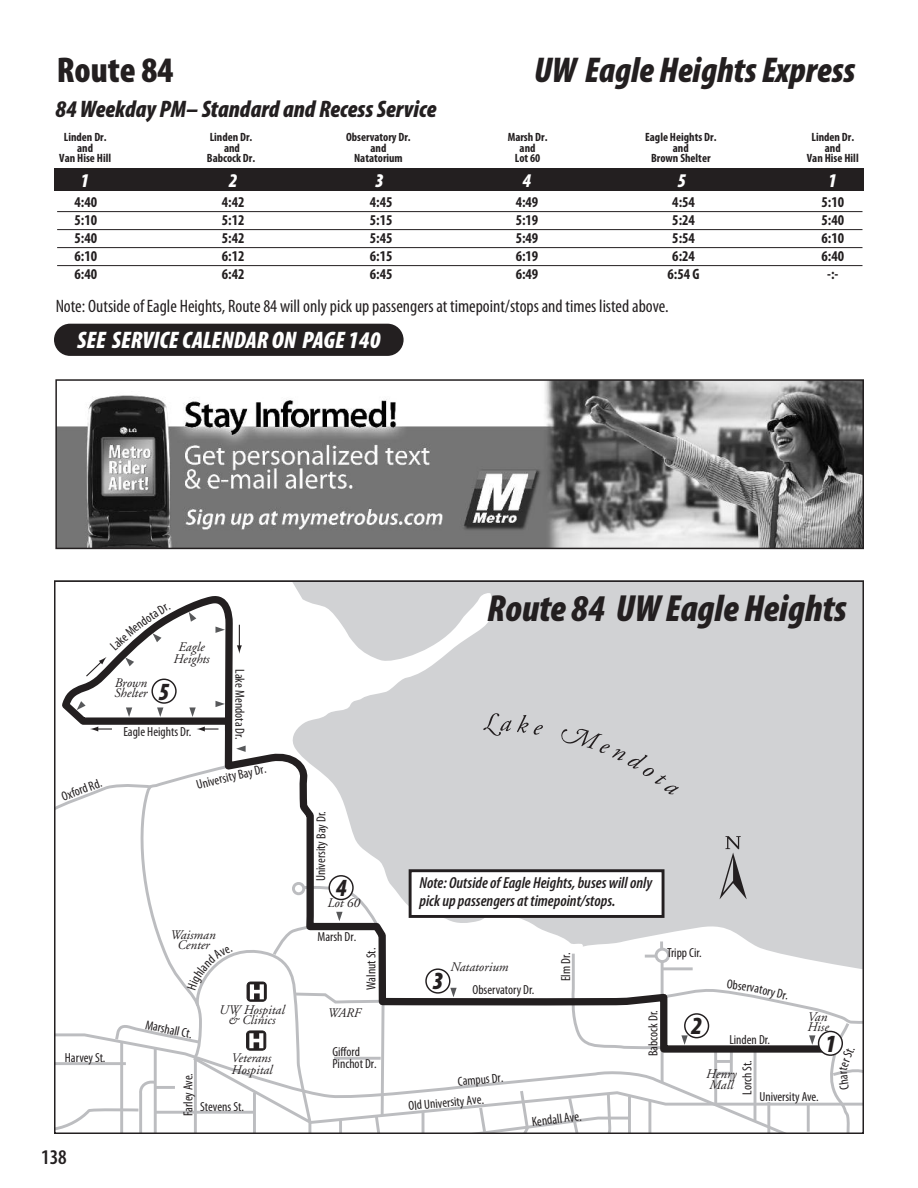
<style>
.page{position:relative;width:918px;height:1188px;background:#fff}
.page>*{position:absolute;margin:0;border:0;box-sizing:border-box;transform-origin:0 0}
.t1{font:italic 900 condensed 37.95px "Myriad Pro";color:#231f20}
.t2{font:italic 900 condensed 36px "Myriad Pro";color:#231f20}
.t3{font:900 condensed 36px "Myriad Pro";color:#231f20}
.t4{font:italic 900 condensed 24.75px "Myriad Pro";color:#231f20}
.t5{font:italic 900 condensed 24px "Myriad Pro";color:#231f20}
.t6{font:italic 900 condensed 24px "Myriad Pro";color:#fff}
.t7{font:600 condensed 21px "Myriad Pro";color:#231f20}
.t8{font:italic 900 condensed 19.5px "Myriad Pro";color:#fff}
.t9{font:condensed 18px "Myriad Pro";color:#231f20}
.t10{font:italic 600 condensed 16.05px/17.5px "Myriad Pro";color:#231f20}
.t11{font:700 condensed 15px "Myriad Pro";color:#231f20}
.t12{font:condensed 13.2px/20px "Myriad Pro";color:#231f20}
.t13{font:italic 13.2px/10.2px "Adobe Garamond";color:#231f20}
.t14{font:700 condensed 12px/10.5px "Myriad Pro";color:#231f20;text-align:center}
</style>
<div class="page">
<div style="left:54px;top:168px;width:810px;height:23px;background:#231f20"></div>
<hr style="left:57px;top:211px;width:806px;height:1px;background:#231f20">
<hr style="left:57px;top:229px;width:806px;height:1px;background:#231f20">
<hr style="left:57px;top:247px;width:806px;height:1px;background:#231f20">
<hr style="left:57px;top:265px;width:806px;height:1px;background:#231f20">
<svg style="left:209px;top:583px;width:652px;height:253px;background:#d5d6d8"></svg>
<svg style="left:57px;top:597px;width:787px;height:239px"></svg>
<svg style="left:236px;top:746px;width:10px;height:6px"></svg>
<div style="left:54px;top:324px;width:350px;height:32px;background:#231f20;border-radius:16px"></div>
<img style="left:58px;top:382px;width:803px;height:164px">
<div style="left:55px;top:379px;width:809px;height:170px;border:2px solid #231f20"></div>
<svg style="left:219px;top:765px;width:47px;height:18px"></svg>
<svg style="left:55px;top:836px;width:808px;height:297px"></svg>
<svg style="left:136px;top:604px;width:35px;height:38px"></svg>
<h2 class="t3" style="left:57px;top:57px;width:118px">Route 84</h2>
<h2 class="t2" style="left:534px;top:57px;width:323px">UW Eagle Heights Express</h2>
<h3 class="t5" style="left:56px;top:100px;width:382px">84 Weekday PM– Standard and Recess Service</h3>
<p class="t14" style="left:59px;top:133px;width:53px">Linden Dr. and<br>Van Hise Hill</p>
<p class="t14" style="left:807px;top:133px;width:53px">Linden Dr. and<br>Van Hise Hill</p>
<p class="t14" style="left:207px;top:133px;width:50px">Linden Dr. and<br>Babcock Dr.</p>
<p class="t14" style="left:346px;top:133px;width:66px">Observatory Dr. and<br>Natatorium</p>
<p class="t14" style="left:508px;top:133px;width:41px">Marsh Dr. and<br>Lot 60</p>
<p class="t14" style="left:645px;top:133px;width:73px">Eagle Heights Dr. and<br>Brown Shelter</p>
<h3 class="t8" style="left:80px;top:173px;width:10px">1</h3>
<h3 class="t8" style="left:229px;top:173px;width:10px">2</h3>
<h3 class="t8" style="left:375px;top:173px;width:10px">3</h3>
<h3 class="t8" style="left:523px;top:173px;width:10px">4</h3>
<h3 class="t8" style="left:678px;top:173px;width:10px">5</h3>
<h3 class="t8" style="left:828px;top:173px;width:10px">1</h3>
<p class="t11" style="left:75px;top:197px;width:24px">4:40</p>
<p class="t11" style="left:222px;top:197px;width:24px">4:42</p>
<p class="t11" style="left:370px;top:197px;width:24px">4:45</p>
<p class="t11" style="left:516px;top:197px;width:24px">4:49</p>
<p class="t11" style="left:672px;top:197px;width:24px">4:54</p>
<p class="t11" style="left:821px;top:197px;width:24px">5:10</p>
<p class="t11" style="left:75px;top:215px;width:24px">5:10</p>
<p class="t11" style="left:222px;top:215px;width:24px">5:12</p>
<p class="t11" style="left:370px;top:215px;width:24px">5:15</p>
<p class="t11" style="left:516px;top:215px;width:24px">5:19</p>
<p class="t11" style="left:672px;top:215px;width:24px">5:24</p>
<p class="t11" style="left:821px;top:215px;width:24px">5:40</p>
<p class="t11" style="left:75px;top:233px;width:24px">5:40</p>
<p class="t11" style="left:222px;top:233px;width:24px">5:42</p>
<p class="t11" style="left:370px;top:233px;width:24px">5:45</p>
<p class="t11" style="left:516px;top:233px;width:24px">5:49</p>
<p class="t11" style="left:672px;top:233px;width:24px">5:54</p>
<p class="t11" style="left:821px;top:233px;width:24px">6:10</p>
<p class="t11" style="left:75px;top:251px;width:24px">6:10</p>
<p class="t11" style="left:222px;top:251px;width:24px">6:12</p>
<p class="t11" style="left:370px;top:251px;width:24px">6:15</p>
<p class="t11" style="left:516px;top:251px;width:24px">6:19</p>
<p class="t11" style="left:672px;top:251px;width:24px">6:24</p>
<p class="t11" style="left:821px;top:251px;width:24px">6:40</p>
<p class="t11" style="left:74px;top:269px;width:24px">6:40</p>
<p class="t11" style="left:222px;top:269px;width:24px">6:42</p>
<p class="t11" style="left:370px;top:269px;width:24px">6:45</p>
<p class="t11" style="left:516px;top:269px;width:24px">6:49</p>
<p class="t11" style="left:668px;top:269px;width:34px">6:54 G</p>
<p class="t11" style="left:827px;top:269px;width:13px">-:-</p>
<h3 class="t9" style="left:56px;top:300px;width:614px">Note: Outside of Eagle Heights, Route 84 will only pick up passengers at timepoint/stops and times listed above.</h3>
<h3 class="t6" style="left:77px;top:331px;width:305px">SEE SERVICE CALENDAR ON PAGE 140</h3>
<p class="t12" style="left:106px;top:641px;width:35px;rotate:-42deg">Lake Me</p>
<p class="t13" style="left:115px;top:679px;width:34px">Brown<br>Shelter</p>
<p class="t13" style="left:173px;top:642px;width:38px;line-height:11.7px;text-align:center">Eagle<br>Heights</p>
<h3 class="t4" style="left:159px;top:683px;width:13px">5</h3>
<p class="t12" style="left:59px;top:788px;width:43px;rotate:-20deg">Oxford Rd.</p>
<p class="t12" style="left:123px;top:723px;width:69px">Eagle Heights Dr.</p>
<p class="t12" style="left:195px;top:777px;width:25px;rotate:-15deg">Unive</p>
<p class="t12" style="left:249px;top:669px;width:72px;rotate:90deg">Lake Mendota Dr.</p>
<p class="t13" style="left:170px;top:931px;width:47px;text-align:center">Waisman<br>Center</p>
<p class="t12" style="left:65px;top:1048px;width:42px">Harvey St.</p>
<h3 class="t7" style="left:41px;top:1149px;width:27px">138</h3>
<p class="t12" style="left:147px;top:1016px;width:49px;rotate:12deg">Marshall Ct.</p>
<p class="t13" style="left:219px;top:1006px;width:67px;text-align:center">UW Hospital &amp; Clinics</p>
<p class="t13" style="left:232px;top:1053px;width:42px;line-height:11.7px">Veterans<br>Hospital</p>
<p class="t12" style="left:179px;top:1116px;width:44px;rotate:-90deg">Farley Ave.</p>
<p class="t12" style="left:200px;top:1098px;width:45px">Stevens St.</p>
<p class="t12" style="left:312px;top:881px;width:72px;rotate:-90deg">University Bay Dr.</p>
<h3 class="t4" style="left:336px;top:879px;width:13px">4</h3>
<p class="t13" style="left:327px;top:899px;width:34px">Lot 60</p>
<p class="t12" style="left:317px;top:927px;width:40px">Marsh Dr.</p>
<p class="t12" style="left:362px;top:990px;width:44px;rotate:-90deg">Walnut St.</p>
<p class="t13" style="left:328px;top:1009px;width:34px">WARF</p>
<p class="t12" style="left:332px;top:1047px;width:46px;line-height:11.7px">Gifford<br>Pinchot Dr.</p>
<h1 class="t1" style="left:487px;top:595px;width:361px">Route 84 UW Eagle Heights</h1>
<p class="t10" style="left:419px;top:875px;width:234px">Note: Outside of Eagle Heights, buses will only pick up passengers at timepoint/stops.</p>
<p class="t13" style="left:451px;top:963px;width:59px">Natatorium</p>
<h3 class="t4" style="left:432px;top:972px;width:13px">3</h3>
<p class="t12" style="left:472px;top:981px;width:63px">Observatory Dr.</p>
<p class="t12" style="left:557px;top:981px;width:30px;rotate:-90deg">Elm Dr.</p>
<p class="t12" style="left:406px;top:1077px;width:98px;text-indent:51px;rotate:-5deg">Campus Dr.<br>Old University Ave.</p>
<p class="t12" style="left:531px;top:1113px;width:52px;rotate:-7deg">Kendall Ave.</p>
<p class="t12" style="left:667px;top:943px;width:36px">Tripp Cir.</p>
<p class="t12" style="left:644px;top:1056px;width:48px;rotate:-90deg">Babcock Dr.</p>
<h3 class="t4" style="left:691px;top:1017px;width:13px">2</h3>
<p class="t12" style="left:729px;top:1030px;width:42px">Linden Dr.</p>
<p class="t13" style="left:807px;top:1013px;width:23px">Van<br>Hise</p>
<h3 class="t4" style="left:825px;top:1035px;width:13px">1</h3>
<p class="t12" style="left:738px;top:1095px;width:36px;rotate:-90deg">Lorch St.</p>
<p class="t13" style="left:706px;top:1070px;width:32px">Henry<br>Mall</p>
<p class="t12" style="left:759px;top:1088px;width:61px">University Ave.</p>
</div>
